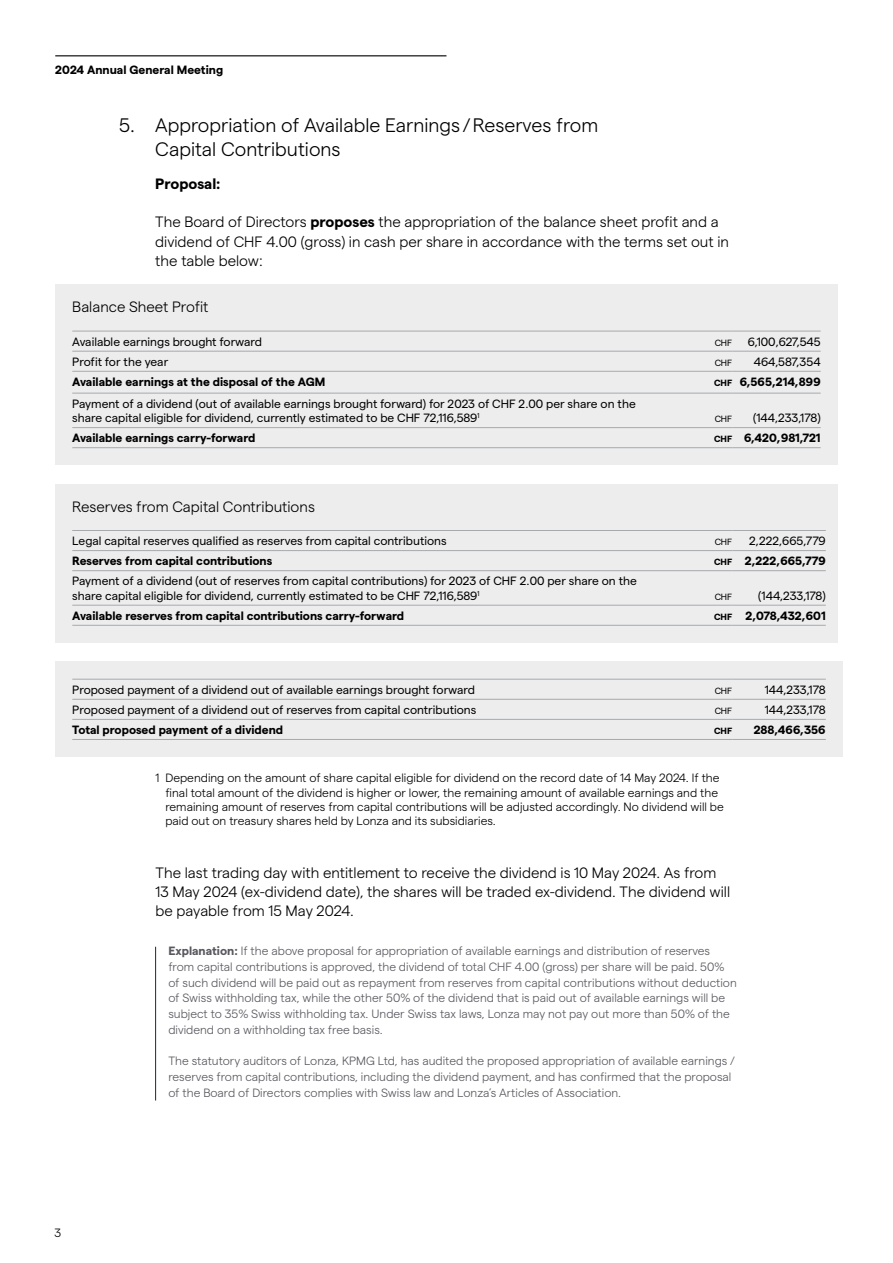
<style>
.page{position:relative;width:893px;height:1263px;background:#fff}
.page>*{position:absolute;margin:0;border:0;box-sizing:border-box;transform-origin:0 0}
.t1{font:300 19.5px/24px "Matter";color:#000}
.t2{font:300 15px/19.2px "Matter";color:#000}
.t3{font:700 15px "Matter";color:#000}
.t4{font:300 12px/15.8px "Matter";color:#58585f}
.t5{font:12px/14.4px "Matter";color:#000}
.t6{font:300 12px/14.4px "Matter";color:#000}
.t7{font:700 12px "Matter";color:#000}
.t8{font:9px "Matter";letter-spacing:-.005em;color:#000}
.t9{font:700 9px "Matter";color:#000}
.s1{font-weight:700}
.s2{font-size:9px}
</style>
<div class="page">
<hr style="left:55px;top:55px;width:391px;height:1px;background:#000">
<hr style="left:155px;top:947px;width:1px;height:153px;background:#24262e">
<div style="left:55px;top:285px;width:783px;height:180px;background:#ededee"></div>
<hr style="left:72px;top:331px;width:660px;height:1px;background:#a7a9ac">
<hr style="left:732px;top:331px;width:89px;height:1px;background:#a7a9ac">
<hr style="left:72px;top:351px;width:660px;height:1px;background:#a7a9ac">
<hr style="left:732px;top:351px;width:89px;height:1px;background:#a7a9ac">
<hr style="left:72px;top:371px;width:660px;height:1px;background:#a7a9ac">
<hr style="left:732px;top:371px;width:89px;height:1px;background:#a7a9ac">
<hr style="left:72px;top:393px;width:660px;height:1px;background:#a7a9ac">
<hr style="left:732px;top:393px;width:89px;height:1px;background:#a7a9ac">
<hr style="left:72px;top:427px;width:660px;height:1px;background:#a7a9ac">
<hr style="left:732px;top:427px;width:89px;height:1px;background:#a7a9ac">
<hr style="left:72px;top:447px;width:660px;height:1px;background:#a7a9ac">
<hr style="left:732px;top:447px;width:89px;height:1px;background:#a7a9ac">
<div style="left:55px;top:484px;width:783px;height:159px;background:#ededee"></div>
<hr style="left:72px;top:530px;width:660px;height:1px;background:#a7a9ac">
<hr style="left:732px;top:530px;width:94px;height:1px;background:#a7a9ac">
<hr style="left:72px;top:550px;width:660px;height:1px;background:#a7a9ac">
<hr style="left:732px;top:550px;width:94px;height:1px;background:#a7a9ac">
<hr style="left:72px;top:570px;width:660px;height:1px;background:#a7a9ac">
<hr style="left:732px;top:570px;width:94px;height:1px;background:#a7a9ac">
<hr style="left:72px;top:605px;width:660px;height:1px;background:#a7a9ac">
<hr style="left:732px;top:605px;width:94px;height:1px;background:#a7a9ac">
<hr style="left:72px;top:625px;width:660px;height:1px;background:#a7a9ac">
<hr style="left:732px;top:625px;width:94px;height:1px;background:#a7a9ac">
<div style="left:55px;top:662px;width:788px;height:95px;background:#ededee"></div>
<hr style="left:72px;top:679px;width:660px;height:1px;background:#a7a9ac">
<hr style="left:732px;top:679px;width:94px;height:1px;background:#a7a9ac">
<hr style="left:72px;top:699px;width:660px;height:1px;background:#a7a9ac">
<hr style="left:732px;top:699px;width:94px;height:1px;background:#a7a9ac">
<hr style="left:72px;top:719px;width:660px;height:1px;background:#a7a9ac">
<hr style="left:732px;top:719px;width:94px;height:1px;background:#a7a9ac">
<hr style="left:72px;top:739px;width:660px;height:1px;background:#a7a9ac">
<hr style="left:732px;top:739px;width:94px;height:1px;background:#a7a9ac">
<p class="t7" style="left:55px;top:61px;width:169px">2024 Annual General Meeting</p>
<h1 class="t1" style="left:119px;top:111px;width:17px">5.</h1>
<h1 class="t1" style="left:155px;top:111px;width:444px">Appropriation of Available Earnings /Reserves from<br>Capital Contributions</h1>
<p class="t3" style="left:155px;top:173px;width:67px">Proposal:</p>
<p class="t2" style="left:155px;top:211px;width:575px">The Board of Directors <span class="s1">proposes</span> the appropriation of the balance sheet profit and a dividend of CHF 4.00 (gross) in cash per share in accordance with the terms set out in the table below:</p>
<p class="t2" style="left:72px;top:296px;width:138px">Balance Sheet Profit</p>
<p class="t5" style="left:72px;top:333px;width:191px">Available earnings brought forward</p>
<p class="t8" style="left:715px;top:336px;width:19px">CHF</p>
<p class="t5" style="left:748px;top:333px;width:74px">6,100,627,545</p>
<p class="t5" style="left:72px;top:353px;width:97px">Profit for the year</p>
<p class="t8" style="left:715px;top:356px;width:19px">CHF</p>
<p class="t5" style="left:754px;top:353px;width:68px">464,587,354</p>
<p class="t7" style="left:72px;top:373px;width:255px">Available earnings at the disposal of the AGM</p>
<p class="t7" style="left:714px;top:373px;width:108px"><span class="s2">CHF</span> 6,565,214,899</p>
<p class="t5" style="left:72px;top:395px;width:565px">Payment of a dividend (out of available earnings brought forward) for 2023 of CHF 2.00 per share on the share capital eligible for dividend, currently estimated to be CHF 72,116,589<sup>1</sup></p>
<p class="t8" style="left:715px;top:413px;width:19px">CHF</p>
<p class="t5" style="left:753px;top:410px;width:69px">(144,233,178)</p>
<p class="t7" style="left:72px;top:429px;width:185px">Available earnings carry-forward</p>
<p class="t7" style="left:714px;top:429px;width:108px"><span class="s2">CHF</span> 6,420,981,721</p>
<p class="t2" style="left:72px;top:496px;width:244px">Reserves from Capital Contributions</p>
<p class="t5" style="left:72px;top:533px;width:376px">Legal capital reserves qualified as reserves from capital contributions</p>
<p class="t8" style="left:715px;top:535px;width:19px">CHF</p>
<p class="t5" style="left:749px;top:533px;width:78px">2,222,665,779</p>
<p class="t7" style="left:72px;top:552px;width:202px">Reserves from capital contributions</p>
<p class="t7" style="left:714px;top:552px;width:113px"><span class="s2">CHF</span> 2,222,665,779</p>
<p class="t5" style="left:72px;top:573px;width:566px">Payment of a dividend (out of reserves from capital contributions) for 2023 of CHF 2.00 per share on the share capital eligible for dividend, currently estimated to be CHF 72,116,589<sup>1</sup></p>
<p class="t8" style="left:715px;top:590px;width:19px">CHF</p>
<p class="t5" style="left:758px;top:587px;width:69px">(144,233,178)</p>
<p class="t7" style="left:72px;top:607px;width:333px">Available reserves from capital contributions carry-forward</p>
<p class="t7" style="left:714px;top:607px;width:113px"><span class="s2">CHF</span> 2,078,432,601</p>
<p class="t5" style="left:72px;top:681px;width:404px">Proposed payment of a dividend out of available earnings brought forward</p>
<p class="t8" style="left:715px;top:684px;width:19px">CHF</p>
<p class="t5" style="left:765px;top:681px;width:62px">144,233,178</p>
<p class="t5" style="left:72px;top:702px;width:406px">Proposed payment of a dividend out of reserves from capital contributions</p>
<p class="t8" style="left:715px;top:704px;width:19px">CHF</p>
<p class="t5" style="left:765px;top:702px;width:62px">144,233,178</p>
<p class="t7" style="left:72px;top:721px;width:212px">Total proposed payment of a dividend</p>
<p class="t9" style="left:714px;top:724px;width:20px">CHF</p>
<p class="t7" style="left:754px;top:721px;width:74px">288,466,356</p>
<p class="t6" style="left:54px;top:1225px;width:8px">3</p>
<p class="t6" style="left:165px;top:770px;width:560px;text-indent:-10px">1 Depending on the amount of share capital eligible for dividend on the record date of 14 May 2024. If the final total amount of the dividend is higher or lower, the remaining amount of available earnings and the remaining amount of reserves from capital contributions will be adjusted accordingly. No dividend will be paid out on treasury shares held by Lonza and its subsidiaries.</p>
<p class="t2" style="left:156px;top:862px;width:576px">The last trading day with entitlement to receive the dividend is 10 May 2024. As from<br>13 May 2024 (ex-dividend date), the shares will be traded ex-dividend. The dividend will be payable from 15 May 2024.</p>
<p class="t4" style="left:168px;top:942px;width:570px"><span class="s1">Explanation:</span> If the above proposal for appropriation of available earnings and distribution of reserves from capital contributions is approved, the dividend of total CHF 4.00 (gross) per share will be paid. 50% of such dividend will be paid out as repayment from reserves from capital contributions without deduction of Swiss withholding tax, while the other 50% of the dividend that is paid out of available earnings will be subject to 35% Swiss withholding tax. Under Swiss tax laws, Lonza may not pay out more than 50% of the dividend on a withholding tax free basis.</p>
<p class="t4" style="left:168px;top:1052px;width:568px">The statutory auditors of Lonza, KPMG Ltd, has audited the proposed appropriation of available earnings / reserves from capital contributions, including the dividend payment, and has confirmed that the proposal of the Board of Directors complies with Swiss law and Lonza’s Articles of Association.</p>
</div>
